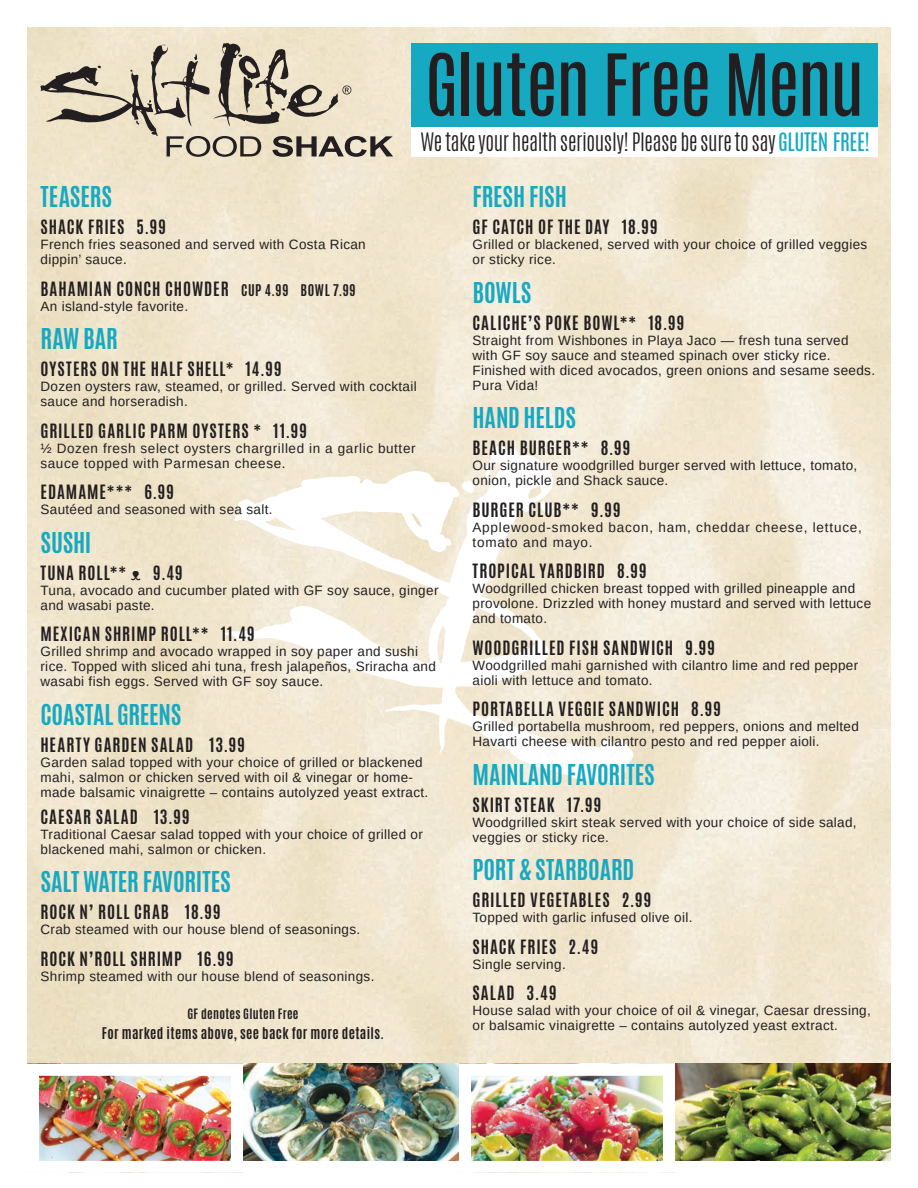
<style>
.page{position:relative;width:918px;height:1188px;background:#fff}
.page>*{position:absolute;margin:0;border:0;box-sizing:border-box;transform-origin:0 0}
.t1{font:72.6px "Antonio";letter-spacing:-.025em;color:#231f20}
.t2{font:700 24px "Antonio";letter-spacing:-.01em;color:#16a9c2}
.t3{font:300 21.15px "Antonio";letter-spacing:-.02em;color:#231f20}
.t4{font:700 16.5px "Antonio";letter-spacing:.06em;color:#231f20}
.t5{font:13.5px/15px "Arimo";letter-spacing:.025em;color:#231f20}
.t6{font:13.5px/15px "Arimo";letter-spacing:.045em;color:#231f20}
.t7{font:13.5px/15px "Arimo";letter-spacing:.06em;color:#231f20}
.t8{font:700 13.5px "Antonio";letter-spacing:.025em;color:#231f20}
.t9{font:700 12px "Antonio";letter-spacing:.025em;color:#231f20}
.s1{font-weight:400;color:#16a9c2}
.s2{font-size:13.5px}
.s3{font-family:"Arimo";font-weight:400}
</style>
<div class="page">
<img style="left:27px;top:27px;width:864px;height:1037px">
<svg style="left:385px;top:446px;width:248px;height:337px;background:#f3ebd9"></svg>
<svg style="left:550px;top:501px;width:3px;height:12px"></svg>
<svg style="left:222px;top:471px;width:328px;height:217px"></svg>
<div style="left:411px;top:126px;width:467px;height:31px;background:#fff"></div>
<svg style="left:41px;top:43px;width:352px;height:114px;background:#c9bfaa"></svg>
<div style="left:411px;top:43px;width:467px;height:83px;background:#16a9c2"></div>
<img style="left:472px;top:1077px;width:190px;height:83px">
<div style="left:459px;top:1064px;width:216px;height:109px;border:12px solid #fff"></div>
<img style="left:40px;top:1077px;width:190px;height:83px">
<img style="left:675px;top:1064px;width:216px;height:97px">
<img style="left:243px;top:1064px;width:216px;height:97px">
<h1 class="t1" style="left:425px;top:31px;width:441px">Gluten Free Menu</h1>
<h3 class="t3" style="left:421px;top:126px;width:451px">We take your health seriously! Please be sure to say <span class="s1">GLUTEN FREE!</span></h3>
<h2 class="t2" style="left:40px;top:179px;width:73px">TEASERS</h2>
<p class="t4" style="left:40px;top:215px;width:127px">SHACK FRIES 5.99</p>
<p class="t5" style="left:40px;top:237px;width:327px">French fries seasoned and served with Costa Rican dippin’ sauce.</p>
<p class="t4" style="left:40px;top:276px;width:317px">BAHAMIAN CONCH CHOWDER <span class="s2">CUP 4.99 BOWL 7.99</span></p>
<p class="t5" style="left:41px;top:299px;width:149px">An island-style favorite.</p>
<h2 class="t2" style="left:40px;top:321px;width:79px">RAW BAR</h2>
<p class="t4" style="left:40px;top:357px;width:243px">OYSTERS ON THE HALF SHELL* 14.99</p>
<p class="t5" style="left:40px;top:379px;width:378px">Dozen oysters raw, steamed, or grilled. Served with cocktail sauce and horseradish.</p>
<p class="t4" style="left:40px;top:418px;width:268px">GRILLED GARLIC PARM OYSTERS * 11.99</p>
<p class="t6" style="left:40px;top:441px;width:377px">½ Dozen fresh select oysters chargrilled in a garlic butter sauce topped with Parmesan cheese.</p>
<p class="t4" style="left:40px;top:480px;width:135px">EDAMAME*** 6.99</p>
<p class="t5" style="left:40px;top:502px;width:234px">Sautéed and seasoned with sea salt.</p>
<h2 class="t2" style="left:40px;top:524px;width:52px">SUSHI</h2>
<p class="t4" style="left:40px;top:560px;width:144px">TUNA ROLL** <span class="s3">ᴥ</span> 9.49</p>
<p class="t5" style="left:40px;top:583px;width:400px">Tuna, avocado and cucumber plated with GF soy sauce, ginger and wasabi paste.</p>
<p class="t4" style="left:40px;top:622px;width:216px">MEXICAN SHRIMP ROLL** 11.49</p>
<p class="t5" style="left:40px;top:644px;width:397px">Grilled shrimp and avocado wrapped in soy paper and sushi rice. Topped with sliced ahi tuna, fresh jalapeños, Sriracha and wasabi fish eggs. Served with GF soy sauce.</p>
<h2 class="t2" style="left:40px;top:696px;width:142px">COASTAL GREENS</h2>
<p class="t4" style="left:40px;top:732px;width:206px">HEARTY GARDEN SALAD 13.99</p>
<p class="t5" style="left:40px;top:755px;width:389px">Garden salad topped with your choice of grilled or blackened mahi, salmon or chicken served with oil &amp; vinegar or home&shy;made balsamic vinaigrette – contains autolyzed yeast extract.</p>
<p class="t4" style="left:40px;top:804px;width:151px">CAESAR SALAD 13.99</p>
<p class="t5" style="left:40px;top:827px;width:384px">Traditional Caesar salad topped with your choice of grilled or blackened mahi, salmon or chicken.</p>
<h2 class="t2" style="left:40px;top:864px;width:192px">SALT WATER FAVORITES</h2>
<p class="t4" style="left:40px;top:899px;width:182px">ROCK N’ ROLL CRAB 18.99</p>
<p class="t5" style="left:40px;top:922px;width:321px">Crab steamed with our house blend of seasonings.</p>
<p class="t4" style="left:40px;top:946px;width:195px">ROCK N’ROLL SHRIMP 16.99</p>
<p class="t5" style="left:40px;top:969px;width:335px">Shrimp steamed with our house blend of seasonings.</p>
<p class="t9" style="left:187px;top:1005px;width:113px">GF denotes Gluten Free</p>
<p class="t8" style="left:102px;top:1023px;width:284px">For marked items above, see back for more details.</p>
<h2 class="t2" style="left:472px;top:179px;width:96px">FRESH FISH</h2>
<p class="t4" style="left:472px;top:215px;width:187px">GF CATCH OF THE DAY 18.99</p>
<p class="t5" style="left:472px;top:237px;width:396px">Grilled or blackened, served with your choice of grilled veggies or sticky rice.</p>
<h2 class="t2" style="left:472px;top:274px;width:60px">BOWLS</h2>
<p class="t4" style="left:472px;top:310px;width:213px">CALICHE’S POKE BOWL** 18.99</p>
<p class="t5" style="left:472px;top:333px;width:404px">Straight from Wishbones in Playa Jaco — fresh tuna served with GF soy sauce and steamed spinach over sticky rice.<br>Finished with diced avocados, green onions and sesame seeds.<br>Pura Vida!</p>
<h2 class="t2" style="left:472px;top:400px;width:105px">HAND HELDS</h2>
<p class="t4" style="left:472px;top:436px;width:160px">BEACH BURGER** 8.99</p>
<p class="t5" style="left:472px;top:458px;width:386px">Our signature woodgrilled burger served with lettuce, tomato, onion, pickle and Shack sauce.</p>
<p class="t4" style="left:472px;top:497px;width:150px">BURGER CLUB** 9.99</p>
<p class="t7" style="left:472px;top:520px;width:391px">Applewood-smoked bacon, ham, cheddar cheese, lettuce, tomato and mayo.</p>
<p class="t4" style="left:472px;top:559px;width:176px">TROPICAL YARDBIRD 8.99</p>
<p class="t5" style="left:472px;top:581px;width:400px">Woodgrilled chicken breast topped with grilled pineapple and provolone. Drizzled with honey mustard and served with lettuce and tomato.</p>
<p class="t4" style="left:472px;top:635px;width:244px">WOODGRILLED FISH SANDWICH 9.99</p>
<p class="t5" style="left:472px;top:658px;width:387px">Woodgrilled mahi garnished with cilantro lime and red pepper aioli with lettuce and tomato.</p>
<p class="t4" style="left:472px;top:697px;width:250px">PORTABELLA VEGGIE SANDWICH 8.99</p>
<p class="t5" style="left:472px;top:719px;width:388px">Grilled portabella mushroom, red peppers, onions and melted<br>Havarti cheese with cilantro pesto and red pepper aioli.</p>
<h2 class="t2" style="left:472px;top:756px;width:184px">MAINLAND FAVORITES</h2>
<p class="t4" style="left:472px;top:792px;width:130px">SKIRT STEAK 17.99</p>
<p class="t5" style="left:472px;top:815px;width:386px">Woodgrilled skirt steak served with your choice of side salad, veggies or sticky rice.</p>
<h2 class="t2" style="left:472px;top:852px;width:163px">PORT &amp; STARBOARD</h2>
<p class="t4" style="left:472px;top:888px;width:181px">GRILLED VEGETABLES 2.99</p>
<p class="t5" style="left:472px;top:910px;width:221px">Topped with garlic infused olive oil.</p>
<p class="t4" style="left:472px;top:934px;width:127px">SHACK FRIES 2.49</p>
<p class="t5" style="left:472px;top:957px;width:95px">Single serving.</p>
<p class="t4" style="left:472px;top:981px;width:86px">SALAD 3.49</p>
<p class="t5" style="left:472px;top:1003px;width:400px">House salad with your choice of oil &amp; vinegar, Caesar dressing, or balsamic vinaigrette – contains autolyzed yeast extract.</p>
</div>
